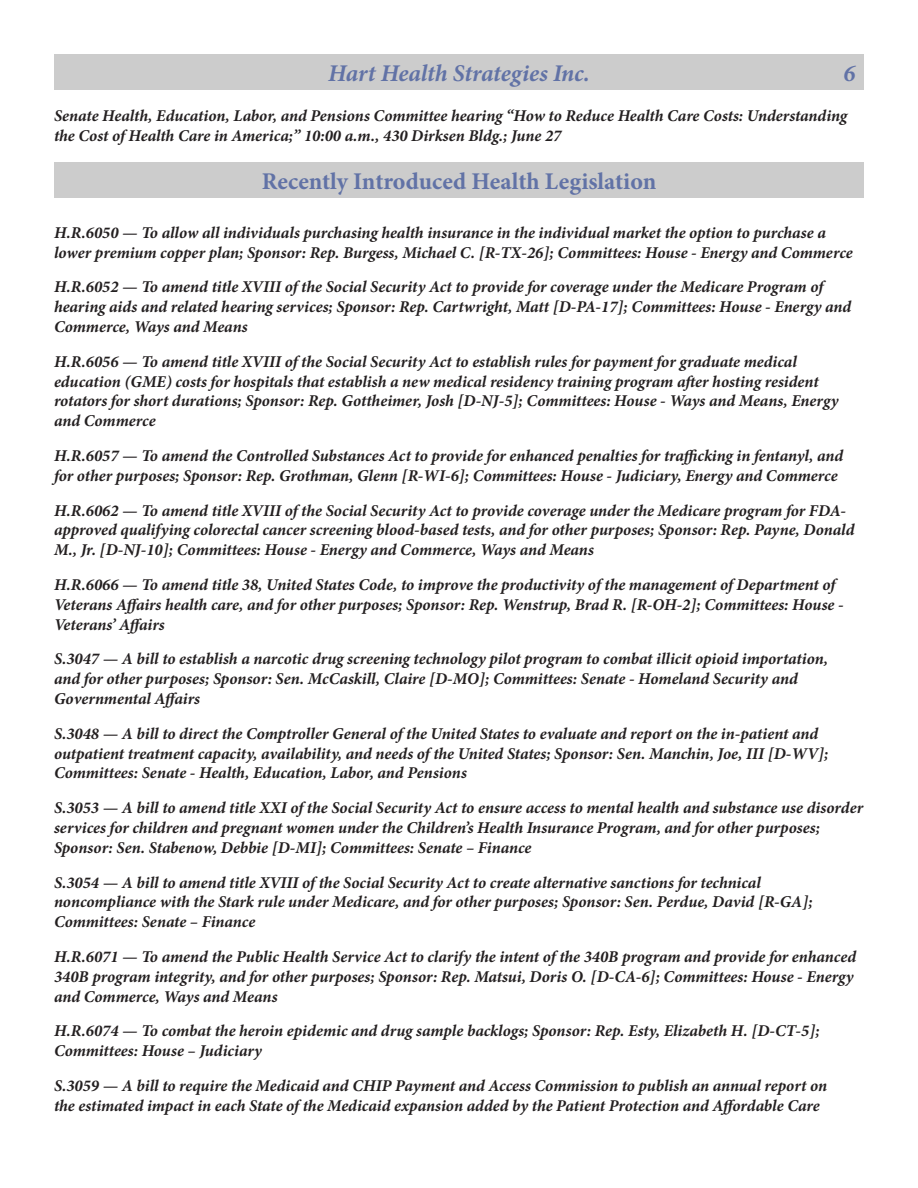
<style>
.page{position:relative;width:918px;height:1188px;background:#fff}
.page>*{position:absolute;margin:0;border:0;box-sizing:border-box;transform-origin:0 0}
.t1{font:700 24px "Minion Pro";color:#6172a6}
.t2{font:italic 700 24px "Minion Pro";letter-spacing:-.005em;color:#6172a6}
.t3{font:italic 700 16.5px/19.8px "Minion Pro";letter-spacing:-.005em;color:#231f20}
</style>
<div class="page">
<div style="left:54px;top:162px;width:810px;height:36px;background:#ccc"></div>
<div style="left:54px;top:54px;width:810px;height:36px;background:#ccc"></div>
<p class="t2" style="left:328px;top:56px;width:263px">Hart Health Strategies Inc.</p>
<p class="t2" style="left:844px;top:56px;width:13px">6</p>
<p class="t3" style="left:54px;top:106px;width:795px">Senate Health, Education, Labor, and Pensions Committee hearing “How to Reduce Health Care Costs: Understanding the Cost of Health Care in America;” 10:00 a.m., 430 Dirksen Bldg.; June 27</p>
<p class="t1" style="left:262px;top:164px;width:396px">Recently Introduced Health Legislation</p>
<p class="t3" style="left:54px;top:222px;width:800px">H.R.6050 — To allow all individuals purchasing health insurance in the individual market the option to purchase a lower premium copper plan; Sponsor: Rep. Burgess, Michael C. [R-TX-26]; Committees: House - Energy and Commerce</p>
<p class="t3" style="left:54px;top:277px;width:799px">H.R.6052 — To amend title XVIII of the Social Security Act to provide for coverage under the Medicare Program of hearing aids and related hearing services; Sponsor: Rep. Cartwright, Matt [D-PA-17]; Committees: House - Energy and<br>Commerce, Ways and Means</p>
<p class="t3" style="left:54px;top:351px;width:786px">H.R.6056 — To amend title XVIII of the Social Security Act to establish rules for payment for graduate medical education (GME) costs for hospitals that establish a new medical residency training program after hosting resident rotators for short durations; Sponsor: Rep. Gottheimer, Josh [D-NJ-5]; Committees: House - Ways and Means, Energy and Commerce</p>
<p class="t3" style="left:54px;top:446px;width:791px">H.R.6057 — To amend the Controlled Substances Act to provide for enhanced penalties for trafficking in fentanyl, and for other purposes; Sponsor: Rep. Grothman, Glenn [R-WI-6]; Committees: House - Judiciary, Energy and Commerce</p>
<p class="t3" style="left:54px;top:500px;width:802px">H.R.6062 — To amend title XVIII of the Social Security Act to provide coverage under the Medicare program for FDA&shy;approved qualifying colorectal cancer screening blood-based tests, and for other purposes; Sponsor: Rep. Payne, Donald<br>M., Jr. [D-NJ-10]; Committees: House - Energy and Commerce, Ways and Means</p>
<p class="t3" style="left:54px;top:575px;width:791px">H.R.6066 — To amend title 38, United States Code, to improve the productivity of the management of Department of<br>Veterans Affairs health care, and for other purposes; Sponsor: Rep. Wenstrup, Brad R. [R-OH-2]; Committees: House -<br>Veterans’ Affairs</p>
<p class="t3" style="left:54px;top:649px;width:776px">S.3047 — A bill to establish a narcotic drug screening technology pilot program to combat illicit opioid importation, and for other purposes; Sponsor: Sen. McCaskill, Claire [D-MO]; Committees: Senate - Homeland Security and<br>Governmental Affairs</p>
<p class="t3" style="left:54px;top:723px;width:776px">S.3048 — A bill to direct the Comptroller General of the United States to evaluate and report on the in-patient and outpatient treatment capacity, availability, and needs of the United States; Sponsor: Sen. Manchin, Joe, III [D-WV];<br>Committees: Senate - Health, Education, Labor, and Pensions</p>
<p class="t3" style="left:54px;top:798px;width:811px">S.3053 — A bill to amend title XXI of the Social Security Act to ensure access to mental health and substance use disorder services for children and pregnant women under the Children’s Health Insurance Program, and for other purposes;<br>Sponsor: Sen. Stabenow, Debbie [D-MI]; Committees: Senate – Finance</p>
<p class="t3" style="left:54px;top:872px;width:760px">S.3054 — A bill to amend title XVIII of the Social Security Act to create alternative sanctions for technical noncompliance with the Stark rule under Medicare, and for other purposes; Sponsor: Sen. Perdue, David [R-GA];<br>Committees: Senate – Finance</p>
<p class="t3" style="left:54px;top:947px;width:804px">H.R.6071 — To amend the Public Health Service Act to clarify the intent of the 340B program and provide for enhanced<br>340B program integrity, and for other purposes; Sponsor: Rep. Matsui, Doris O. [D-CA-6]; Committees: House - Energy and Commerce, Ways and Means</p>
<p class="t3" style="left:54px;top:1021px;width:767px">H.R.6074 — To combat the heroin epidemic and drug sample backlogs; Sponsor: Rep. Esty, Elizabeth H. [D-CT-5];<br>Committees: House – Judiciary</p>
<p class="t3" style="left:54px;top:1076px;width:775px">S.3059 — A bill to require the Medicaid and CHIP Payment and Access Commission to publish an annual report on the estimated impact in each State of the Medicaid expansion added by the Patient Protection and Affordable Care</p>
</div>
